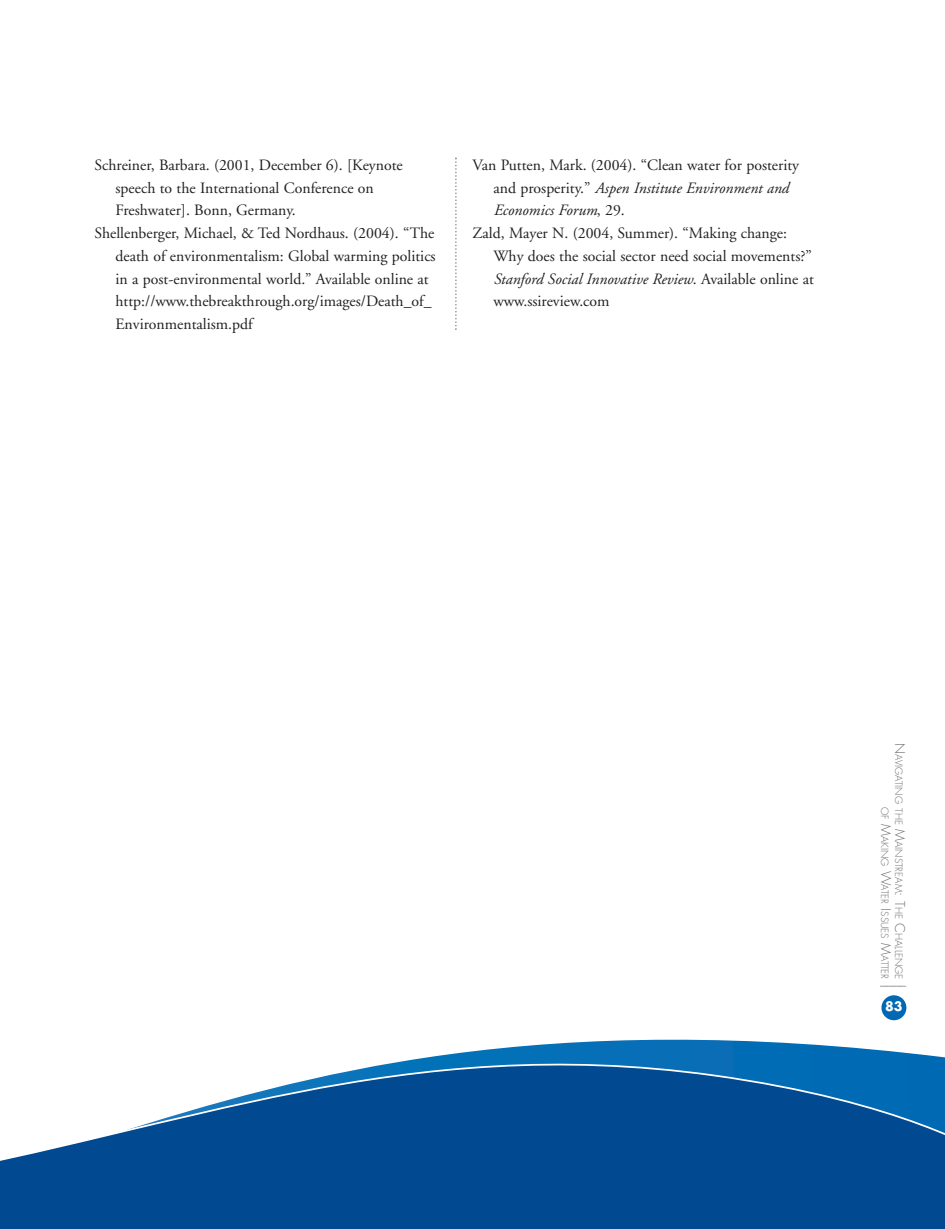
<style>
.page{position:relative;width:945px;height:1229px;background:#fff}
.page>*{position:absolute;margin:0;border:0;box-sizing:border-box;transform-origin:0 0}
.t1{font:15.75px "Adobe Garamond";color:#231f20}
.t2{font:italic 15.75px "Adobe Garamond";color:#231f20}
.t3{font:700 12.6px "Futura";color:#fff}
.t4{font:300 9.8px/14px "Futura";color:#6c6d70;text-align:right}
.s1{font-style:normal}
.s2{font-size:13.12px}
</style>
<div class="page">
<svg style="left:455px;top:158px;width:2px;height:172px"></svg>
<div style="left:881px;top:995px;width:25px;height:25px;background:#0168b3;border-radius:50%"></div>
<svg style="left:880px;top:985px;width:27px;height:2px"></svg>
<svg style="left:0;top:1039px;width:945px;height:189px"></svg>
<p class="t1" style="left:94px;top:158px;width:310px">Schreiner, Barbara. (2001, December 6). [Keynote</p>
<p class="t1" style="left:115px;top:181px;width:260px">speech to the International Conference on</p>
<p class="t1" style="left:115px;top:204px;width:182px">Freshwater]. Bonn, Germany.</p>
<p class="t1" style="left:94px;top:227px;width:341px">Shellenberger, Michael, &amp; Ted Nordhaus. (2004). “The</p>
<p class="t1" style="left:115px;top:249px;width:322px">death of environmentalism: Global warming politics</p>
<p class="t1" style="left:115px;top:272px;width:315px">in a post-environmental world.” Available online at</p>
<p class="t1" style="left:115px;top:295px;width:318px">http://www.thebreakthrough.org/images/Death_of_</p>
<p class="t1" style="left:115px;top:318px;width:139px">Environmentalism.pdf</p>
<p class="t1" style="left:472px;top:158px;width:328px">Van Putten, Mark. (2004). “Clean water for posterity</p>
<p class="t2" style="left:493px;top:181px;width:297px"><span class="s1">and prosperity.”</span> Aspen Institute Environment and</p>
<p class="t2" style="left:493px;top:204px;width:133px">Economics Forum<span class="s1">, 29.</span></p>
<p class="t1" style="left:472px;top:227px;width:316px">Zald, Mayer N. (2004, Summer). “Making change:</p>
<p class="t1" style="left:493px;top:249px;width:320px">Why does the social sector need social movements?”</p>
<p class="t2" style="left:494px;top:272px;width:322px">Stanford Social Innovative Review<span class="s1">. Available online at</span></p>
<p class="t1" style="left:494px;top:295px;width:118px">www.ssireview.com</p>
<p class="t4" style="left:905px;top:743px;width:237px;rotate:90deg"><span class="s2">N</span>AVIGATING THE <span class="s2">M</span>AINSTREAM<span class="s2">: T</span>HE <span class="s2">C</span>HALLENGE<br>OF <span class="s2">M</span>AKING <span class="s2">W</span>ATER <span class="s2">I</span>SSUES <span class="s2">M</span>ATTER</p>
<p class="t3" style="left:885px;top:1000px;width:19px">83</p>
</div>
